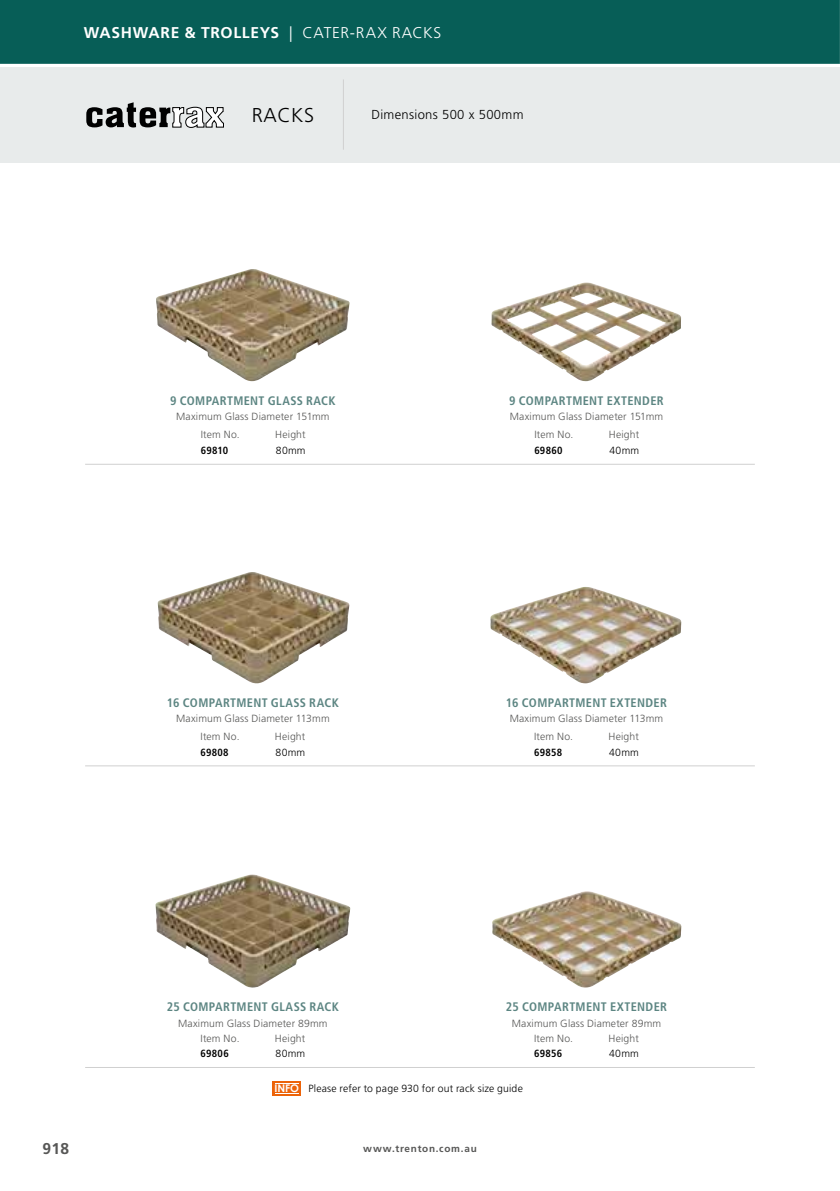
<style>
.page{position:relative;width:840px;height:1191px;background:#fff}
.page>*{position:absolute;margin:0;border:0;box-sizing:border-box;transform-origin:0 0}
.t1{font:300 20px "Frutiger LT Std";letter-spacing:.025em;color:#000}
.t2{font:700 15.6px "Frutiger LT Std";letter-spacing:.045em;color:#fff}
.t3{font:700 15.6px "Frutiger LT Std";color:#575756}
.t4{font:300 13px "Frutiger LT Std";letter-spacing:.025em;color:#000}
.t5{font:700 condensed 12.4px "Frutiger LT Std";letter-spacing:.025em;color:#5c8582}
.t6{font:300 10.4px "Frutiger LT Std";letter-spacing:.015em;color:#575756}
.t7{font:300 10.4px "Frutiger LT Std";letter-spacing:.015em;color:#000}
.t8{font:700 condensed 10.4px "Frutiger LT Std";letter-spacing:.025em;color:#000}
.t9{font:700 10px "Frutiger LT Std";letter-spacing:.075em;color:#575756}
.s1{font-weight:300}
.s2{font-family:"Century Gothic";font-weight:700;font-size:10.6px;color:#fff}
</style>
<div class="page">
<svg style="left:839px;top:0;width:1px;height:64px"></svg>
<div style="left:0;top:0;width:839px;height:64px;background:#075e57"></div>
<hr style="left:85px;top:464px;width:669px;height:1px;background:#d0d0d0">
<hr style="left:85px;top:765px;width:669px;height:1px;background:#d0d0d0">
<div style="left:0;top:67px;width:839px;height:95px;background:#e8ebeb"></div>
<hr style="left:343px;top:79px;width:1px;height:71px;background:#d0d0d0">
<svg style="left:86px;top:102px;width:137px;height:25px"></svg>
<img style="left:156px;top:269px;width:193px;height:112px">
<img style="left:158px;top:572px;width:191px;height:112px">
<img style="left:155px;top:874px;width:195px;height:114px">
<img style="left:491px;top:282px;width:189px;height:99px">
<img style="left:490px;top:587px;width:191px;height:96px">
<img style="left:492px;top:891px;width:189px;height:97px">
<hr style="left:85px;top:1067px;width:669px;height:1px;background:#d0d0d0">
<div style="left:272px;top:1081px;width:29px;height:14px;background:#ec6309"></div>
<svg style="left:275px;top:1083px;width:23px;height:1px"></svg>
<svg style="left:275px;top:1093px;width:23px;height:1px"></svg>
<h2 class="t2" style="left:84px;top:23px;width:359px">WASHWARE &amp; TROLLEYS <span class="s1">| CATER-RAX RACKS</span></h2>
<h1 class="t1" style="left:252px;top:104px;width:64px">RACKS</h1>
<p class="t4" style="left:371px;top:108px;width:154px">Dimensions 500 x 500mm</p>
<p class="t5" style="left:170px;top:393px;width:167px">9 COMPARTMENT GLASS RACK</p>
<p class="t6" style="left:176px;top:411px;width:155px">Maximum Glass Diameter 151mm</p>
<p class="t5" style="left:509px;top:393px;width:156px">9 COMPARTMENT EXTENDER</p>
<p class="t6" style="left:509px;top:411px;width:155px">Maximum Glass Diameter 151mm</p>
<p class="t6" style="left:201px;top:428px;width:41px">Item No.</p>
<p class="t6" style="left:275px;top:428px;width:32px">Height</p>
<p class="t8" style="left:201px;top:444px;width:29px">69810</p>
<p class="t7" style="left:276px;top:444px;width:31px">80mm</p>
<p class="t6" style="left:534px;top:428px;width:41px">Item No.</p>
<p class="t6" style="left:608px;top:428px;width:32px">Height</p>
<p class="t8" style="left:534px;top:444px;width:30px">69860</p>
<p class="t7" style="left:609px;top:444px;width:31px">40mm</p>
<p class="t5" style="left:167px;top:695px;width:173px">16 COMPARTMENT GLASS RACK</p>
<p class="t6" style="left:176px;top:713px;width:155px">Maximum Glass Diameter 113mm</p>
<p class="t5" style="left:505px;top:695px;width:162px">16 COMPARTMENT EXTENDER</p>
<p class="t6" style="left:509px;top:713px;width:155px">Maximum Glass Diameter 113mm</p>
<p class="t6" style="left:200px;top:730px;width:41px">Item No.</p>
<p class="t6" style="left:275px;top:730px;width:32px">Height</p>
<p class="t8" style="left:200px;top:746px;width:30px">69808</p>
<p class="t7" style="left:275px;top:746px;width:31px">80mm</p>
<p class="t6" style="left:533px;top:730px;width:41px">Item No.</p>
<p class="t6" style="left:608px;top:730px;width:32px">Height</p>
<p class="t8" style="left:533px;top:746px;width:30px">69858</p>
<p class="t7" style="left:608px;top:746px;width:31px">40mm</p>
<p class="t5" style="left:167px;top:999px;width:173px">25 COMPARTMENT GLASS RACK</p>
<p class="t6" style="left:178px;top:1017px;width:151px">Maximum Glass Diameter 89mm</p>
<p class="t5" style="left:505px;top:999px;width:163px">25 COMPARTMENT EXTENDER</p>
<p class="t6" style="left:511px;top:1017px;width:151px">Maximum Glass Diameter 89mm</p>
<p class="t6" style="left:200px;top:1032px;width:41px">Item No.</p>
<p class="t6" style="left:275px;top:1032px;width:32px">Height</p>
<p class="t8" style="left:200px;top:1047px;width:30px">69806</p>
<p class="t7" style="left:275px;top:1048px;width:31px">80mm</p>
<p class="t6" style="left:533px;top:1032px;width:41px">Item No.</p>
<p class="t6" style="left:608px;top:1032px;width:32px">Height</p>
<p class="t8" style="left:533px;top:1047px;width:30px">69856</p>
<p class="t7" style="left:608px;top:1048px;width:31px">40mm</p>
<p class="t7" style="left:274px;top:1082px;width:250px"><span class="s2">INFO</span> Please refer to page 930 for out rack size guide</p>
<h2 class="t3" style="left:43px;top:1139px;width:28px">918</h2>
<p class="t9" style="left:363px;top:1142px;width:115px">www.trenton.com.au</p>
</div>
